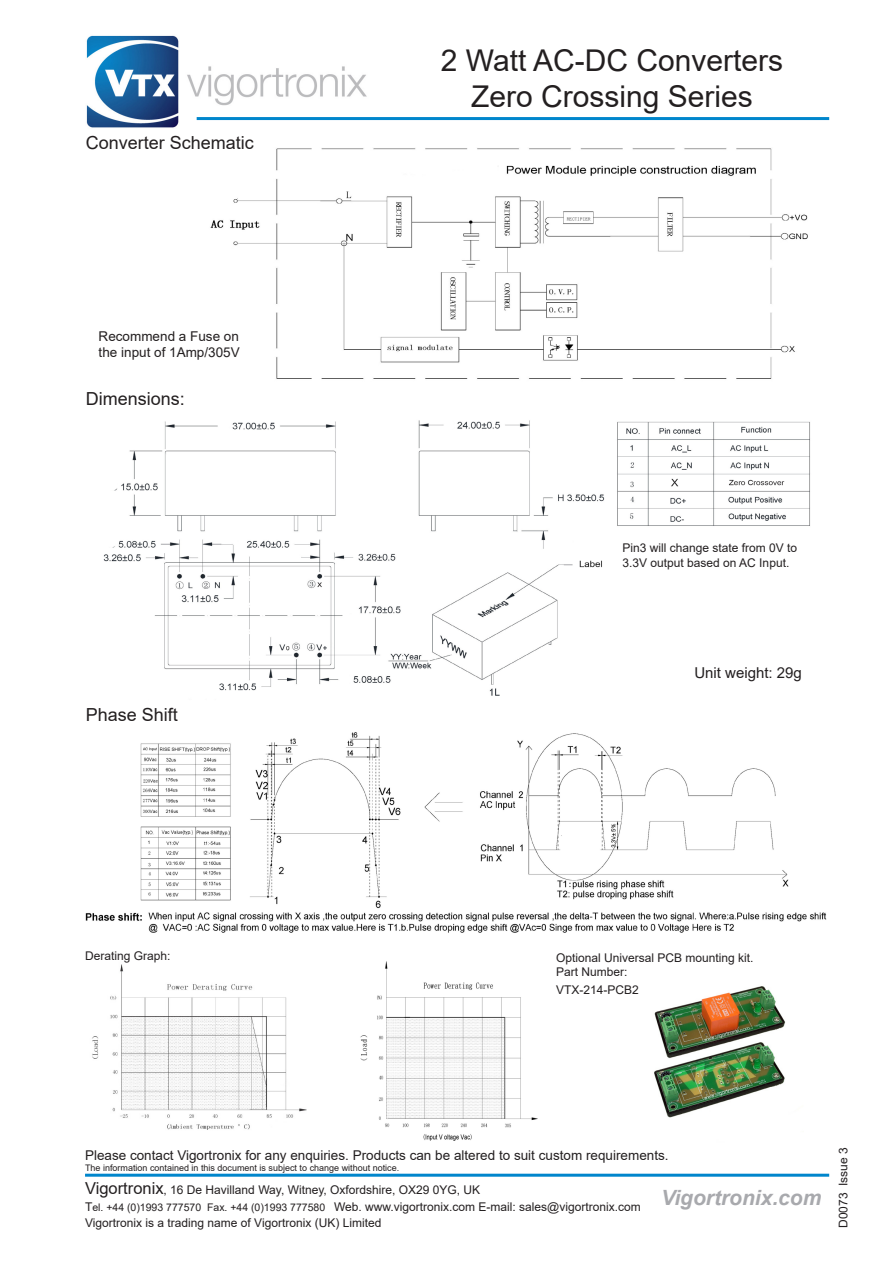
<style>
.page{position:relative;width:893px;height:1263px;background:#fff}
.page>*{position:absolute;margin:0;border:0;box-sizing:border-box;transform-origin:0 0}
.t1{font:30px "Arial";color:#231f20}
.t2{font:italic 700 21px "Arial";color:#a8a9ad}
.t3{font:18px "Arial";color:#231f20}
.t4{font:15px "Arial";color:#231f20}
.t5{font:13.5px/16.2px "Arial";color:#231f20}
.t6{font:12px/16.5px "Arial";color:#231f20}
.t7{font:9px "Arial";color:#231f20}
.s1{font-size:16.5px}
.s2{font-size:10.5px}
</style>
<div class="page">
<img style="left:86px;top:35px;width:282px;height:93px">
<hr style="left:197px;top:117px;width:632px;height:3px;background:#0086cc">
<hr style="left:85px;top:1174px;width:744px;height:3px;background:#0086cc">
<img style="left:360px;top:961px;width:178px;height:180px">
<img style="left:210px;top:148px;width:598px;height:231px">
<img style="left:103px;top:420px;width:707px;height:276px">
<img style="left:85px;top:732px;width:742px;height:201px">
<img style="left:654px;top:986px;width:131px;height:132px">
<img style="left:92px;top:964px;width:215px;height:166px">
<p class="t3" style="left:86px;top:131px;width:170px">Converter Schematic</p>
<p class="t5" style="left:99px;top:328px;width:143px">Recommend a Fuse on the input of 1Amp/305V</p>
<p class="t3" style="left:86px;top:387px;width:101px">Dimensions:</p>
<p class="t3" style="left:86px;top:702px;width:94px">Phase Shift</p>
<p class="t1" style="left:441px;top:40px;width:344px">2 Watt AC-DC Converters</p>
<p class="t1" style="left:471px;top:76px;width:283px">Zero Crossing Series</p>
<p class="t6" style="left:622px;top:541px;width:176px;line-height:14.4px">Pin3 will change state from 0V to<br>3.3V output based on AC Input.</p>
<p class="t4" style="left:694px;top:662px;width:109px">Unit weight: 29g</p>
<p class="t6" style="left:85px;top:947px;width:87px">Derating Graph:</p>
<p class="t6" style="left:556px;top:949px;width:199px">Optional Universal PCB mounting kit.</p>
<p class="t6" style="left:556px;top:964px;width:73px">Part Number:</p>
<p class="t6" style="left:556px;top:982px;width:84px">VTX-214-PCB2</p>
<p class="t5" style="left:85px;top:1147px;width:585px">Please contact Vigortronix for any enquiries. Products can be altered to suit custom requirements.</p>
<p class="t7" style="left:85px;top:1161px;width:316px">The information contained in this document is subject to change without notice.</p>
<p class="t6" style="left:85px;top:1182px;width:557px"><span class="s1">Vigortronix</span>, 16 De Havilland Way, Witney, Oxfordshire, OX29 0YG, UK<br>T<span class="s2">el. +44 (0)1993 777570 Fax. +44 (0)1993 777580</span> Web. www.vigortronix.com E-mail: sales@vigortronix.com<br>Vigortronix is a trading name of Vigortronix (UK) Limited</p>
<h2 class="t2" style="left:661px;top:1183px;width:162px">Vigortronix.com</h2>
<p class="t6" style="left:835px;top:1228px;width:82px;rotate:-90deg">D0073 Issue 3</p>
</div>
